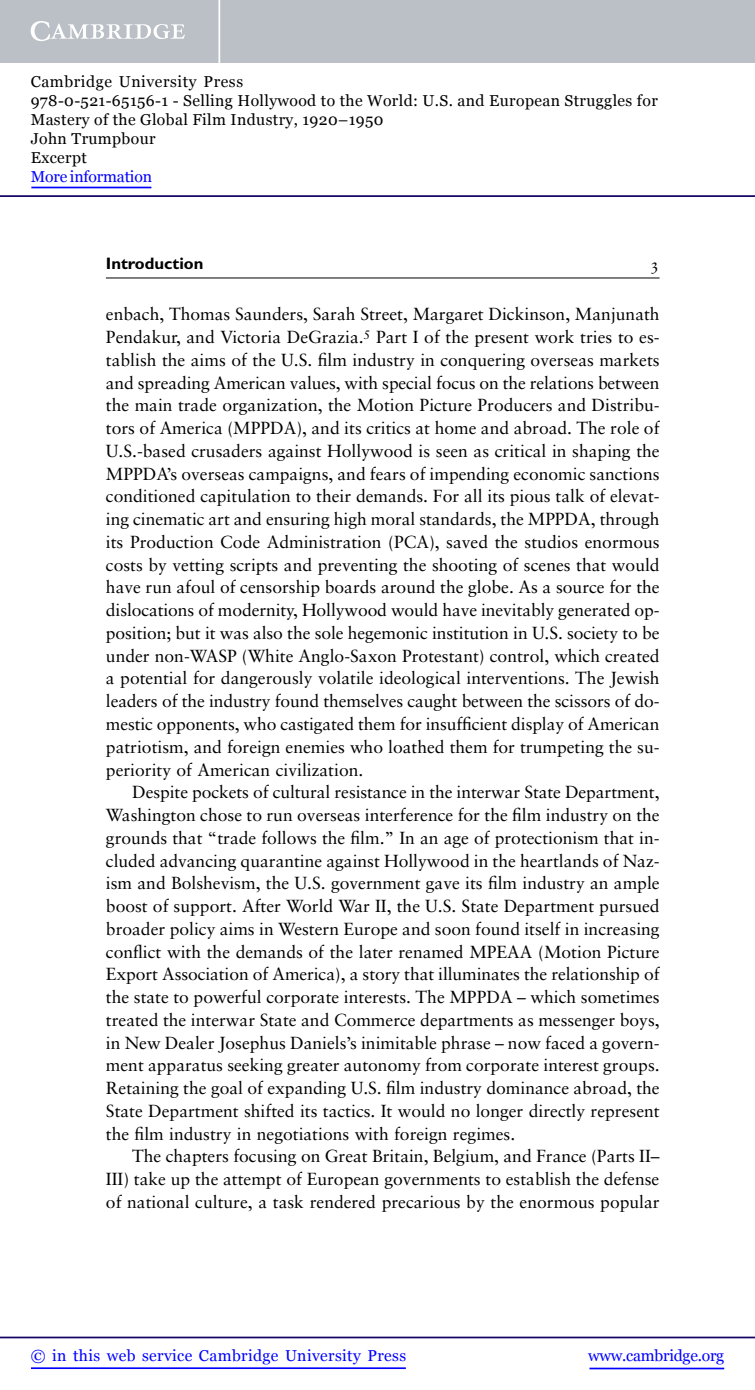
<style>
.page{position:relative;width:755px;height:1390px;background:#fff}
.page>*{position:absolute;margin:0;border:0;box-sizing:border-box;transform-origin:0 0}
.t1{font:17.5px/22.8px "Sabon";color:#000;text-align:justify}
.t2{font:700 16.62px "Gill Sans";color:#000}
.t3{font:16.62px "Sabon Roman SC";color:#000}
.t4{font:15.75px/18.9px "Georgia";letter-spacing:.025em;color:#000}
.t5{font:15.75px "Georgia";letter-spacing:.025em;color:#00f}
.t6{font:15.75px "Georgia";letter-spacing:-.015em;color:#00f}
.t7{font:15.75px "Georgia";letter-spacing:-.01em;color:#00f}
</style>
<div class="page">
<hr style="left:106px;top:278px;width:553px;height:1px;background:#000">
<hr style="left:589px;top:1368px;width:134px;height:1px;background:#00f">
<hr style="left:0;top:1336px;width:754px;height:2px;background:#150666">
<hr style="left:31px;top:1367px;width:374px;height:2px;background:#00f">
<div style="left:0;top:0;width:754px;height:63px;background:#bac0c6"></div>
<svg style="left:31px;top:21px;width:154px;height:20px"></svg>
<hr style="left:218px;top:0;width:2px;height:63px;background:#fff">
<hr style="left:0;top:195px;width:754px;height:2px;background:#150666">
<hr style="left:31px;top:187px;width:120px;height:1px;background:#00f">
<p class="t4" style="left:31px;top:73px;width:628px">Cambridge University Press<br>978-0-521-65156-1 - Selling Hollywood to the World: U.S. and European Struggles for Mastery of the Global Film Industry, 1920–1950<br>John Trumpbour<br>Excerpt</p>
<p class="t7" style="left:31px;top:167px;width:123px">More information</p>
<p class="t2" style="left:106px;top:257px;width:99px">Introduction</p>
<p class="t3" style="left:650px;top:257px;width:11px">3</p>
<p class="t1" style="left:106px;top:304px;width:555px">enbach, Thomas Saunders, Sarah Street, Margaret Dickinson, Manjunath Pendakur, and Victoria DeGrazia.<sup>5</sup> Part I of the present work tries to es&shy;tablish the aims of the U.S. film industry in conquering overseas markets and spreading American values, with special focus on the relations between the main trade organization, the Motion Picture Producers and Distribu&shy;tors of America (MPPDA), and its critics at home and abroad. The role of U.S.-based crusaders against Hollywood is seen as critical in shaping the MPPDA’s overseas campaigns, and fears of impending economic sanctions conditioned capitulation to their demands. For all its pious talk of elevat&shy;ing cinematic art and ensuring high moral standards, the MPPDA, through its Production Code Administration (PCA), saved the studios enormous costs by vetting scripts and preventing the shooting of scenes that would have run afoul of censorship boards around the globe. As a source for the dislocations of modernity, Hollywood would have inevitably generated op&shy;position; but it was also the sole hegemonic institution in U.S. society to be under non-WASP (White Anglo-Saxon Protestant) control, which created a potential for dangerously volatile ideological interventions. The Jewish leaders of the industry found themselves caught between the scissors of do&shy;mestic opponents, who castigated them for insufficient display of American patriotism, and foreign enemies who loathed them for trumpeting the su&shy;periority of American civilization.</p>
<p class="t1" style="left:106px;top:782px;width:555px;text-indent:26px">Despite pockets of cultural resistance in the interwar State Department, Washington chose to run overseas interference for the film industry on the grounds that “trade follows the film.” In an age of protectionism that in&shy;cluded advancing quarantine against Hollywood in the heartlands of Naz&shy;ism and Bolshevism, the U.S. government gave its film industry an ample boost of support. After World War II, the U.S. State Department pursued broader policy aims in Western Europe and soon found itself in increasing conflict with the demands of the later renamed MPEAA (Motion Picture Export Association of America), a story that illuminates the relationship of the state to powerful corporate interests. The MPPDA – which sometimes treated the interwar State and Commerce departments as messenger boys, in New Dealer Josephus Daniels’s inimitable phrase – now faced a govern&shy;ment apparatus seeking greater autonomy from corporate interest groups.<br>Retaining the goal of expanding U.S. film industry dominance abroad, the State Department shifted its tactics. It would no longer directly represent the film industry in negotiations with foreign regimes.</p>
<p class="t1" style="left:106px;top:1146px;width:555px;text-indent:26px">The chapters focusing on Great Britain, Belgium, and France (Parts II– III) take up the attempt of European governments to establish the defense of national culture, a task rendered precarious by the enormous popular</p>
<p class="t5" style="left:31px;top:1346px;width:376px">© in this web service Cambridge University Press</p>
<p class="t6" style="left:588px;top:1346px;width:137px">www.cambridge.org</p>
</div>
